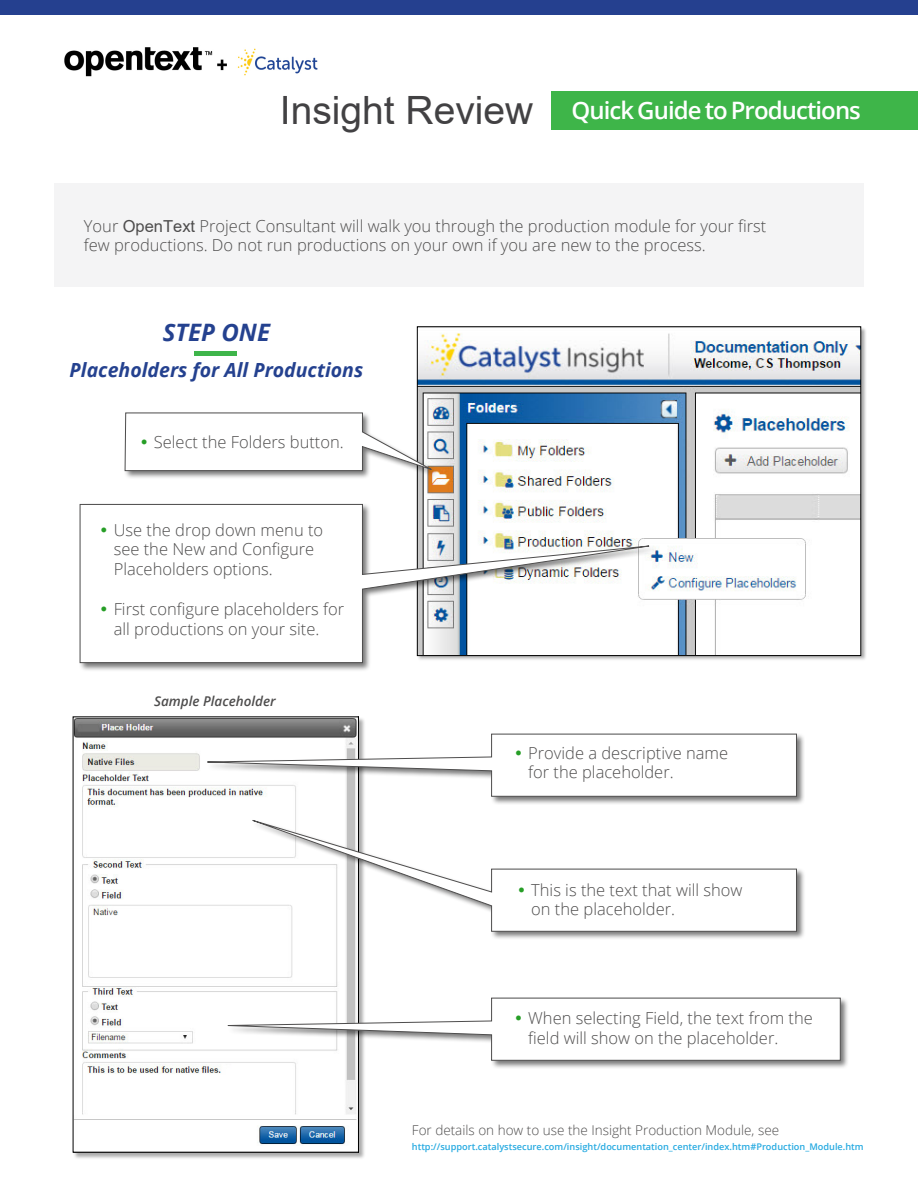
<style>
.page{position:relative;width:918px;height:1188px;background:#fff}
.page>*{position:absolute;margin:0;border:0;box-sizing:border-box;transform-origin:0 0}
.t1{font:39px "Arial";color:#424143}
.body{font:600 24px "Open Sans";letter-spacing:-.04em;color:#fff}
.t2{font:italic 700 24px "Open Sans";color:#24418f}
.t3{font:italic 700 19.5px "Open Sans";color:#24418f}
.t4{font:300 16.5px/19.8px "Open Sans";color:#4e4d4d}
.t5{font:300 13.5px "Open Sans";color:#4e4d4d}
.t6{font:italic 600 13.5px "Open Sans";color:#4e4d4d}
.t7{font:600 9.15px "Open Sans";color:#27aae1}
.s1{font-family:"Arial";font-weight:400}
.s2{color:#269e26}
</style>
<div class="page">
<div style="left:73px;top:717px;width:293px;height:442px;background:#000;opacity:.33"></div>
<img style="left:75px;top:719px;width:282px;height:431px">
<img style="left:419px;top:333px;width:440px;height:321px">
<div style="left:78px;top:503px;width:579px;height:168px;background:#000;opacity:.53"></div>
<svg style="left:80px;top:504px;width:584px;height:159px"></svg>
<div style="left:123px;top:412px;width:316px;height:68px;background:#000;opacity:.53"></div>
<svg style="left:125px;top:413px;width:310px;height:58px"></svg>
<div style="left:207px;top:733px;width:598px;height:72px;background:#000;opacity:.53"></div>
<svg style="left:207px;top:734px;width:590px;height:63px"></svg>
<div style="left:252px;top:819px;width:554px;height:121px;background:#000;opacity:.53"></div>
<svg style="left:239px;top:816px;width:558px;height:116px"></svg>
<div style="left:227px;top:997px;width:622px;height:72px;background:#000;opacity:.53"></div>
<svg style="left:214px;top:998px;width:627px;height:63px"></svg>
<div style="left:551px;top:91px;width:367px;height:39px;background:#3eb549"></div>
<div style="left:54px;top:184px;width:810px;height:103px;background:#f4f4f5"></div>
<hr style="left:194px;top:351px;width:43px;height:4px;background:#3eb54a">
<div style="left:0;top:0;width:918px;height:15px;background:#25408f"></div>
<img style="left:64px;top:47px;width:254px;height:30px">
<p class="t1" style="left:280px;top:83px;width:255px">Insight Review</p>
<p class="body" style="left:572px;top:94px;width:291px">Quick Guide to Productions</p>
<p class="t4" style="left:84px;top:215px;width:684px;line-height:19.4px">Your <span class="s1">OpenText</span> Project Consultant will walk you through the production module for your first few productions. Do not run productions on your own if you are new to the process.</p>
<p class="t2" style="left:163px;top:315px;width:109px">STEP ONE</p>
<p class="t3" style="left:70px;top:356px;width:295px">Placeholders for All Productions</p>
<p class="t4" style="left:140px;top:431px;width:205px"><span class="s2">•</span> Select the Folders button.</p>
<p class="t4" style="left:114px;top:519px;width:211px;text-indent:-13px"><span class="s2">•</span> Use the drop down menu to see the New and Configure<br>Placeholders options.</p>
<p class="t4" style="left:114px;top:598px;width:232px;text-indent:-13px"><span class="s2">•</span> First configure placeholders for all productions on your site.</p>
<p class="t6" style="left:154px;top:692px;width:123px">Sample Placeholder</p>
<p class="t4" style="left:528px;top:742px;width:201px;text-indent:-13px"><span class="s2">•</span> Provide a descriptive name for the placeholder.</p>
<p class="t4" style="left:531px;top:879px;width:213px;text-indent:-13px"><span class="s2">•</span> This is the text that will show on the placeholder.</p>
<p class="t4" style="left:528px;top:1008px;width:286px;text-indent:-13px"><span class="s2">•</span> When selecting Field, the text from the field will show on the placeholder.</p>
<p class="t5" style="left:412px;top:1121px;width:369px">For details on how to use the Insight Production Module, see</p>
<p class="t7" style="left:412px;top:1140px;width:453px">http://support.catalystsecure.com/insight/documentation_center/index.htm#Production_Module.htm</p>
</div>
